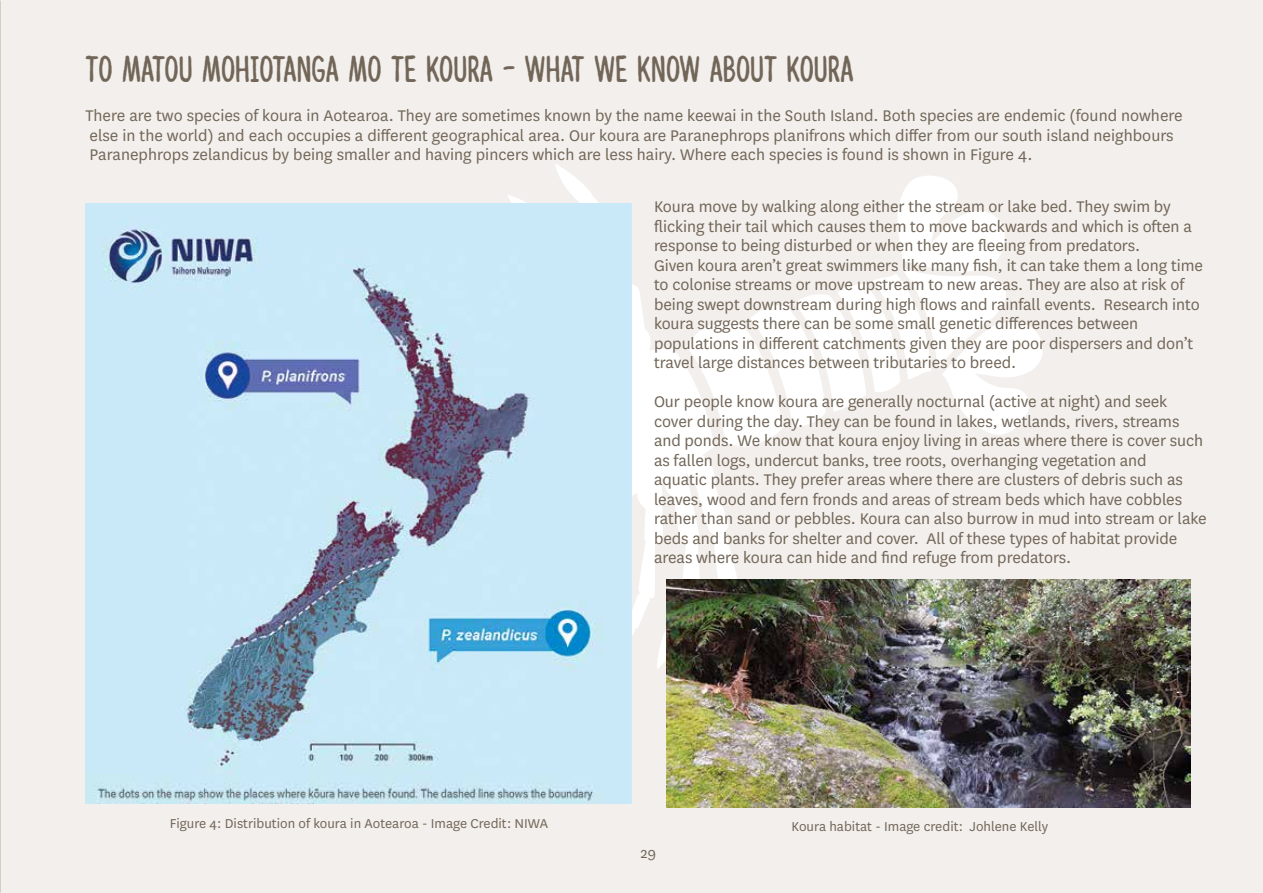
<style>
.page{position:relative;width:1263px;height:893px;background:#f2efec}
.page>*{position:absolute;margin:0;border:0;box-sizing:border-box;transform-origin:0 0}
.t1{font:37.5px "Lazingonasunnyafternoon";color:#726658}
.t2{font:18px/19.5px "National";letter-spacing:-.005em;color:#726658}
.t3{font:16.5px "National";color:#726658}
.t4{font:15px "National";color:#726658}
</style>
<div class="page">
<svg style="left:210px;top:164px;width:527px;height:582px"></svg>
<svg style="left:686px;top:173px;width:363px;height:292px"></svg>
<img style="left:0;top:607px;width:1px;height:285px">
<img style="left:0;top:533px;width:1px;height:74px">
<img style="left:86px;top:204px;width:545px;height:599px">
<img style="left:666px;top:579px;width:525px;height:229px">
<h1 class="t1" style="left:86px;top:47px;width:769px">TO MATOU MOHIOTANGA MO TE KOURA - WHAT WE KNOW ABOUT KOURA</h1>
<p class="t2" style="left:86px;top:105px;width:1099px">There are two species of koura in Aotearoa. They are sometimes known by the name keewai in the South Island. Both species are endemic (found nowhere else in the world) and each occupies a different geographical area. Our koura are Paranephrops planifrons which differ from our south island neighbours<br>Paranephrops zelandicus by being smaller and having pincers which are less hairy. Where each species is found is shown in Figure 4.</p>
<p class="t2" style="left:654px;top:196px;width:551px">Koura move by walking along either the stream or lake bed. They swim by flicking their tail which causes them to move backwards and which is often a response to being disturbed or when they are fleeing from predators.<br>Given koura aren’t great swimmers like many fish, it can take them a long time to colonise streams or move upstream to new areas. They are also at risk of being swept downstream during high flows and rainfall events. Research into koura suggests there can be some small genetic differences between populations in different catchments given they are poor dispersers and don’t travel large distances between tributaries to breed.</p>
<p class="t2" style="left:654px;top:391px;width:554px">Our people know koura are generally nocturnal (active at night) and seek cover during the day. They can be found in lakes, wetlands, rivers, streams and ponds. We know that koura enjoy living in areas where there is cover such as fallen logs, undercut banks, tree roots, overhanging vegetation and<br>aquatic plants. They prefer areas where there are clusters of debris such as leaves, wood and fern fronds and areas of stream beds which have cobbles rather than sand or pebbles. Koura can also burrow in mud into stream or lake beds and banks for shelter and cover. All of these types of habitat provide areas where koura can hide and find refuge from predators.</p>
<p class="t4" style="left:170px;top:813px;width:380px">Figure 4: Distribution of koura in Aotearoa - Image Credit: NIWA</p>
<p class="t3" style="left:640px;top:842px;width:17px">29</p>
<p class="t4" style="left:791px;top:816px;width:258px">Koura habitat - Image credit: Johlene Kelly</p>
</div>
